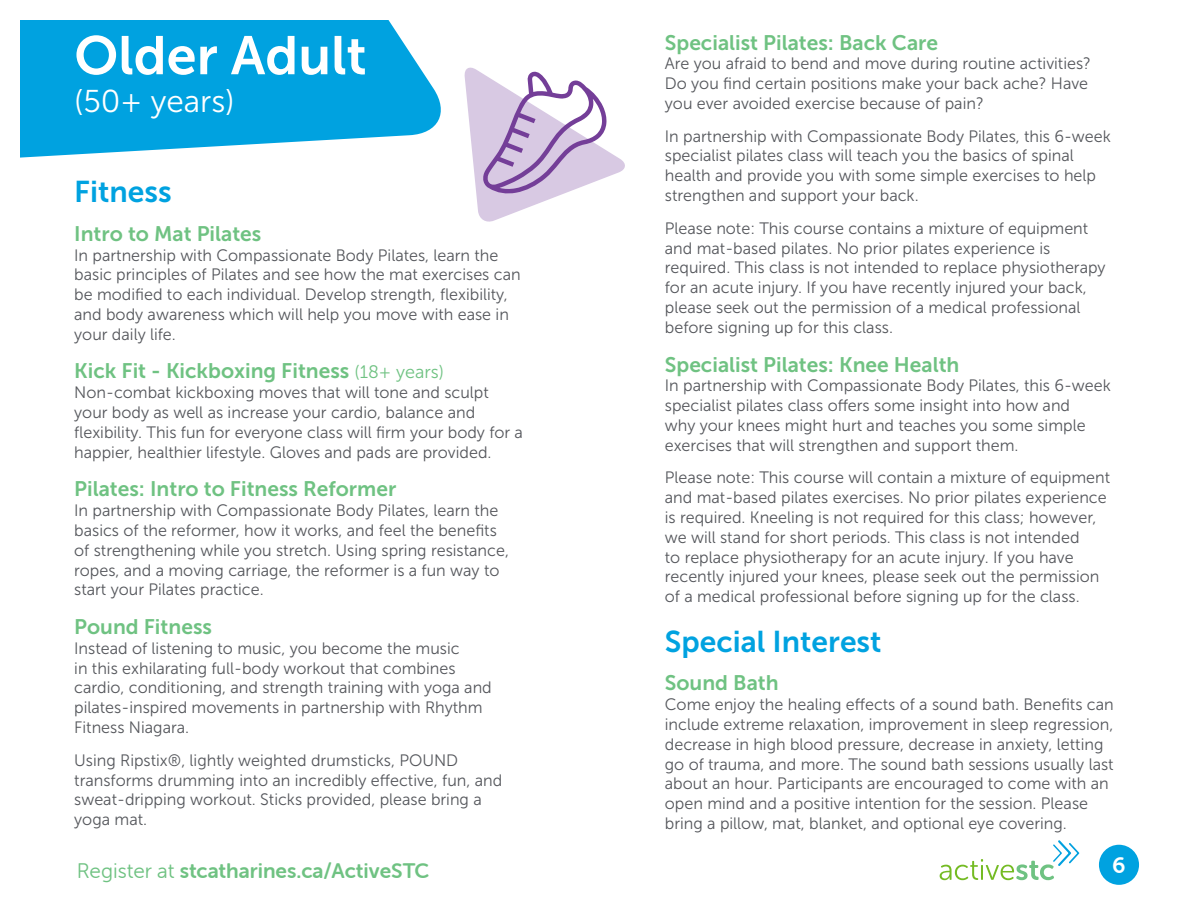
<style>
.page{position:relative;width:1188px;height:918px;background:#fff}
.page>*{position:absolute;margin:0;border:0;box-sizing:border-box;transform-origin:0 0}
.program_header__H1__repeat{font:54px "Museo Sans 700";color:#fff}
.program_header__H1__repeat-2{font:31.5px "Museo Sans 300";color:#fff}
.subject__H2{font:30px "Museo Sans 700";color:#00a2e0}
.subject__H2__space_before_and_repeat{font:30px "Museo Sans 700";color:#00a2e0}
.t1{font:22.5px "Museo Sans Rounded 700";color:#fff}
.programs__P{font:21px "Museo Sans 700";color:#6fc282}
.t2{font:21px "Museo Sans Rounded 700";color:#6fc282}
.body__P{font:16.5px/19.8px "Museo Sans 300";color:#54565b}
.s1{font-family:"Museo Sans 300";font-size:18px}
.s2{font-family:"Museo Sans Rounded 300"}
</style>
<div class="page">
<svg style="left:940px;top:840px;width:139px;height:40px"></svg>
<svg style="left:20px;top:20px;width:421px;height:138px;background:#21aee4"></svg>
<div style="left:1099px;top:845px;width:40px;height:40px;background:#00a2e0;border-radius:50%"></div>
<svg style="left:464px;top:67px;width:161px;height:155px"></svg>
<h1 class="program_header__H1__repeat" style="left:74px;top:26px;width:294px">Older Adult</h1>
<h1 class="program_header__H1__repeat-2" style="left:74px;top:84px;width:162px">(50+ years)</h1>
<h2 class="subject__H2__space_before_and_repeat" style="left:74px;top:175px;width:99px">Fitness</h2>
<p class="programs__P" style="left:74px;top:222px;width:189px">Intro to Mat Pilates</p>
<p class="body__P" style="left:74px;top:245px;width:448px">In partnership with Compassionate Body Pilates, learn the basic principles of Pilates and see how the mat exercises can be modified to each individual. Develop strength, flexibility, and body awareness which will help you move with ease in your daily life.</p>
<p class="programs__P" style="left:74px;top:360px;width:371px">Kick Fit - Kickboxing Fitness <span class="s1">(18+ years)</span></p>
<p class="body__P" style="left:74px;top:383px;width:450px">Non-combat kickboxing moves that will tone and sculpt your body as well as increase your cardio, balance and flexibility. This fun for everyone class will firm your body for a happier, healthier lifestyle. Gloves and pads are provided.</p>
<p class="programs__P" style="left:74px;top:477px;width:324px">Pilates: Intro to Fitness Reformer</p>
<p class="body__P" style="left:74px;top:501px;width:436px">In partnership with Compassionate Body Pilates, learn the basics of the reformer, how it works, and feel the benefits of strengthening while you stretch. Using spring resistance, ropes, and a moving carriage, the reformer is a fun way to start your Pilates practice.</p>
<p class="programs__P" style="left:74px;top:615px;width:139px">Pound Fitness</p>
<p class="body__P" style="left:74px;top:638px;width:419px">Instead of listening to music, you become the music<br>in this exhilarating full-body workout that combines cardio, conditioning, and strength training with yoga and pilates-inspired movements in partnership with Rhythm Fitness Niagara.</p>
<p class="body__P" style="left:74px;top:750px;width:430px">Using Ripstix®, lightly weighted drumsticks, POUND transforms drumming into an incredibly effective, fun, and sweat-dripping workout. Sticks provided, please bring a yoga mat.</p>
<p class="programs__P" style="left:665px;top:31px;width:275px">Specialist Pilates: Back Care</p>
<p class="body__P" style="left:665px;top:54px;width:428px">Are you afraid to bend and move during routine activities?<br>Do you find certain positions make your back ache? Have you ever avoided exercise because of pain?</p>
<p class="body__P" style="left:665px;top:126px;width:448px">In partnership with Compassionate Body Pilates, this 6-week specialist pilates class will teach you the basics of spinal health and provide you with some simple exercises to help strengthen and support your back.</p>
<p class="body__P" style="left:665px;top:218px;width:442px">Please note: This course contains a mixture of equipment and mat-based pilates. No prior pilates experience is required. This class is not intended to replace physiotherapy for an acute injury. If you have recently injured your back, please seek out the permission of a medical professional before signing up for this class.</p>
<p class="programs__P" style="left:665px;top:353px;width:296px">Specialist Pilates: Knee Health</p>
<p class="body__P" style="left:665px;top:376px;width:448px">In partnership with Compassionate Body Pilates, this 6-week specialist pilates class offers some insight into how and<br>why your knees might hurt and teaches you some simple exercises that will strengthen and support them.</p>
<p class="body__P" style="left:665px;top:468px;width:447px">Please note: This course will contain a mixture of equipment and mat-based pilates exercises. No prior pilates experience is required. Kneeling is not required for this class; however, we will stand for short periods. This class is not intended<br>to replace physiotherapy for an acute injury. If you have recently injured your knees, please seek out the permission of a medical professional before signing up for the class.</p>
<h2 class="subject__H2" style="left:665px;top:625px;width:218px">Special Interest</h2>
<p class="programs__P" style="left:665px;top:672px;width:115px">Sound Bath</p>
<p class="body__P" style="left:665px;top:695px;width:450px">Come enjoy the healing effects of a sound bath. Benefits can include extreme relaxation, improvement in sleep regression, decrease in high blood pressure, decrease in anxiety, letting go of trauma, and more. The sound bath sessions usually last about an hour. Participants are encouraged to come with an open mind and a positive intention for the session. Please bring a pillow, mat, blanket, and optional eye covering.</p>
<p class="t2" style="left:77px;top:860px;width:354px"><span class="s2">Register at</span> stcatharines.ca/ActiveSTC</p>
<h3 class="t1" style="left:1112px;top:853px;width:15px">6</h3>
</div>
